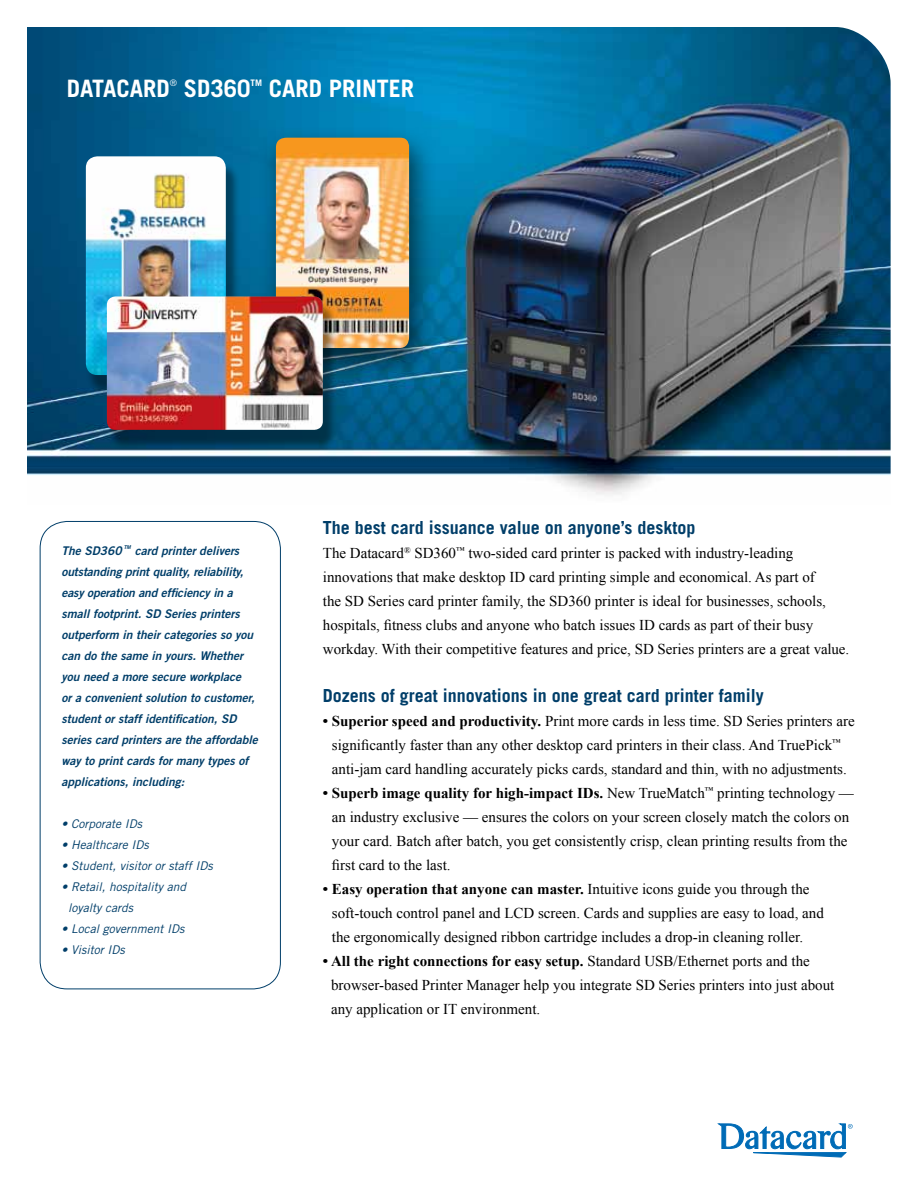
<style>
.page{position:relative;width:918px;height:1188px;background:#fff}
.page>*{position:absolute;margin:0;border:0;box-sizing:border-box;transform-origin:0 0}
.t1{font:700 24px "Trade Gothic LT Std";color:#fff}
.t2{font:700 18px "Trade Gothic LT Std";color:#003e69}
.t3{font:15px/24px "Times New Roman";color:#000}
.t4{font:12px/21px "Trade Gothic LT Std Bd 2 Obl";color:#003e69}
.t5{font:italic 12px/21px "Trade Gothic LT Std";color:#003e69}
.t6{font:700 9px "Trade Gothic LT Std";color:#fff}
.t7{font:300 9px "Trade Gothic LT Std";color:#fff}
.t8{font:5.25px "Trade Gothic LT Std Bd 2 Obl";color:#003e69}
.s1{font-weight:700}
</style>
<div class="page">
<img style="left:27px;top:27px;width:864px;height:468px">
<div style="left:86px;top:162px;width:154px;height:233px;background:#000;opacity:.4"></div>
<img style="left:86px;top:156px;width:140px;height:219px">
<div style="left:259px;top:127px;width:179px;height:256px;background:#000;opacity:.59"></div>
<img style="left:276px;top:138px;width:133px;height:210px">
<div style="left:107px;top:302px;width:230px;height:148px;background:#000;opacity:.4"></div>
<img style="left:107px;top:296px;width:216px;height:134px">
<div style="left:40px;top:521px;width:241px;height:468px;border:1px solid #003e69;border-radius:27px"></div>
<svg style="left:717px;top:1123px;width:136px;height:35px"></svg>
<h1 class="t1" style="left:67px;top:74px;width:105px">DATACARD</h1>
<p class="t7" style="left:170px;top:78px;width:9px">®</p>
<h1 class="t1" style="left:184px;top:74px;width:68px">SD360</h1>
<p class="t6" style="left:251px;top:78px;width:13px">TM</p>
<h1 class="t1" style="left:269px;top:74px;width:142px">CARD PRINTEr</h1>
<p class="t4" style="left:62px;top:541px;width:62px">The SD360</p>
<p class="t8" style="left:124px;top:544px;width:9px">TM</p>
<p class="t4" style="left:62px;top:541px;width:198px;text-indent:73px">card printer delivers outstanding print quality, reliability, easy operation and efficiency in a small footprint. SD Series printers outperform in their categories so you can do the same in yours. Whether you need a more secure workplace<br>or a convenient solution to customer, student or staff identification, SD series card printers are the affordable way to print cards for many types of applications, including:</p>
<p class="t5" style="left:62px;top:814px;width:82px">• Corporate IDs</p>
<p class="t5" style="left:62px;top:835px;width:89px">• Healthcare IDs</p>
<p class="t5" style="left:62px;top:856px;width:153px">• Student, visitor or staff IDs</p>
<p class="t5" style="left:68px;top:877px;width:119px;text-indent:-7px">• Retail, hospitality and loyalty cards</p>
<p class="t5" style="left:62px;top:919px;width:124px">• Local government IDs</p>
<p class="t5" style="left:62px;top:940px;width:65px">• Visitor IDs</p>
<p class="t2" style="left:323px;top:517px;width:374px">The best card issuance value on anyone’s desktop</p>
<p class="t3" style="left:323px;top:541px;width:528px">The Datacard<sup>®</sup> SD360<sup>™</sup> two-sided card printer is packed with industry-leading innovations that make desktop ID card printing simple and economical. As part of<br>the SD Series card printer family, the SD360 printer is ideal for businesses, schools, hospitals, fitness clubs and anyone who batch issues ID cards as part of their busy workday. With their competitive features and price, SD Series printers are a great value.</p>
<p class="t2" style="left:323px;top:685px;width:443px">Dozens of great innovations in one great card printer family</p>
<p class="t3" style="left:323px;top:709px;width:533px;text-align:center"><span class="s1">• Superior speed and productivity.</span> Print more cards in less time. SD Series printers are significantly faster than any other desktop card printers in their class. And TruePick<sup>™ </sup>anti-jam card handling accurately picks cards, standard and thin, with no adjustments.</p>
<p class="t3" style="left:332px;top:781px;width:524px;text-indent:-9px"><span class="s1">• Superb image quality for high-impact IDs.</span> New TrueMatch<sup>™</sup> printing technology — an industry exclusive — ensures the colors on your screen closely match the colors on your card. Batch after batch, you get consistently crisp, clean printing results from the first card to the last.</p>
<p class="t3" style="left:332px;top:877px;width:493px;text-indent:-9px"><span class="s1">• Easy operation that anyone can master.</span> Intuitive icons guide you through the soft-touch control panel and LCD screen. Cards and supplies are easy to load, and the ergonomically designed ribbon cartridge includes a drop-in cleaning roller.</p>
<p class="t3" style="left:331px;top:949px;width:505px;text-indent:-8px"><span class="s1">• All the right connections for easy setup.</span> Standard USB/Ethernet ports and the browser-based Printer Manager help you integrate SD Series printers into just about any application or IT environment.</p>
</div>
